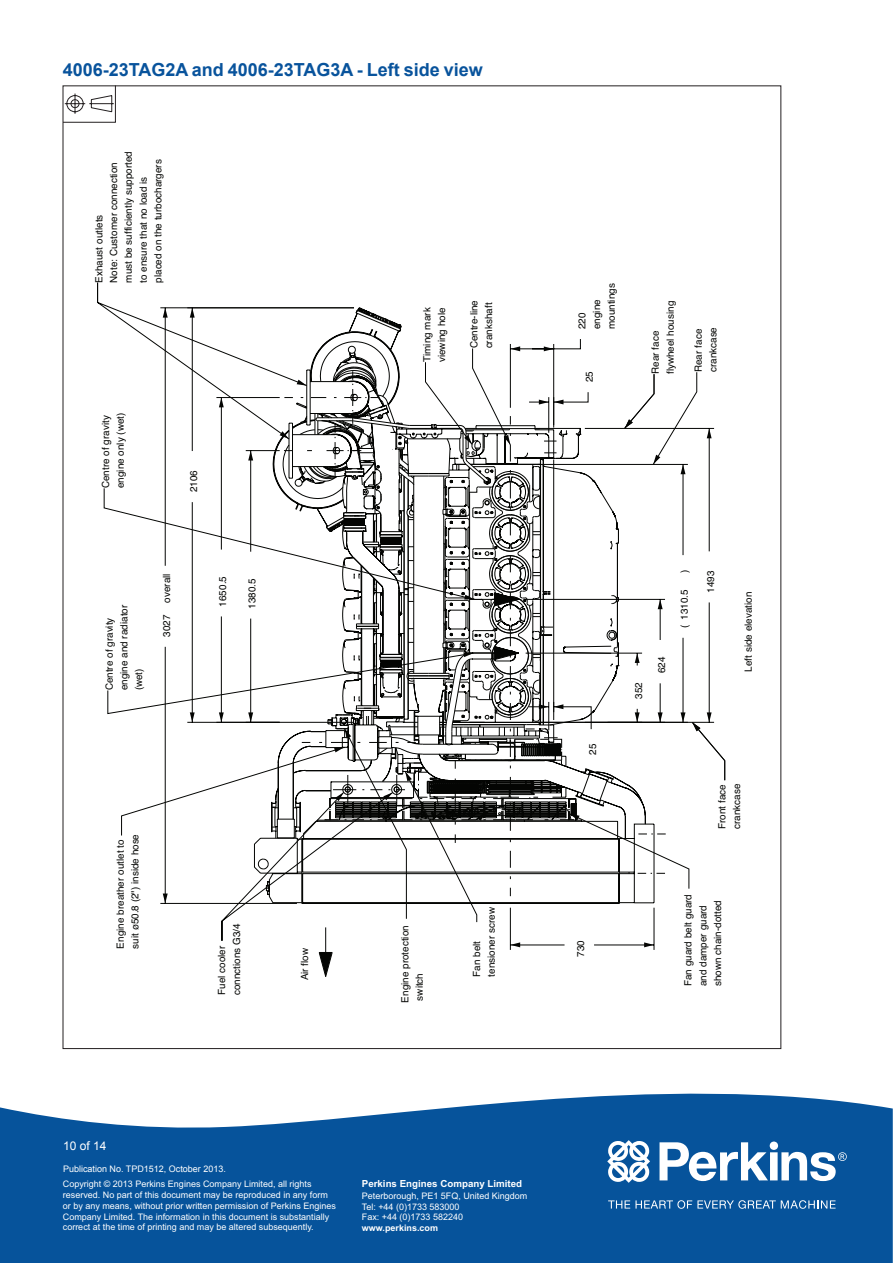
<style>
.page{position:relative;width:893px;height:1263px;background:#fff}
.page>*{position:absolute;margin:0;border:0;box-sizing:border-box;transform-origin:0 0}
.t1{font:700 18px "Arial";color:#08539c}
.t2{font:12px "Arial";color:#fff}
.t3{font:9.9px/14.7px "Helvetica";color:#040503}
.t4{font:700 9.75px "Arial";color:#fff}
.t5{font:9px/10.8px "Arial";color:#fff}
.t6{font:700 9px "Arial";color:#fff}
</style>
<div class="page">
<svg style="left:0;top:1093px;width:893px;height:170px;background:#1f64a5"></svg>
<svg style="left:608px;top:1200px;width:227px;height:9px;background:#4981b5"></svg>
<svg style="left:607px;top:1140px;width:43px;height:43px"></svg>
<svg style="left:659px;top:1141px;width:188px;height:40px"></svg>
<svg style="left:511px;top:942px;width:9px;height:5px"></svg>
<svg style="left:644px;top:942px;width:10px;height:5px"></svg>
<hr style="left:510px;top:908px;width:1px;height:42px;background:#040503">
<hr style="left:654px;top:908px;width:1px;height:42px;background:#040503">
<hr style="left:510px;top:945px;width:54px;height:1px;background:#040503">
<hr style="left:594px;top:945px;width:60px;height:1px;background:#040503">
<svg style="left:97px;top:283px;width:264px;height:226px"></svg>
<svg style="left:280px;top:308px;width:301px;height:40px"></svg>
<svg style="left:104px;top:348px;width:621px;height:593px"></svg>
<svg style="left:63px;top:85px;width:53px;height:38px"></svg>
<h1 class="t1" style="left:63px;top:59px;width:422px">4006-23TAG2A and 4006-23TAG3A - Left side view</h1>
<p class="t3" style="left:92px;top:283px;width:133px;rotate:-90deg">Exhaust outlets<br>Note: Customer connection must be sufficiently supported to ensure that no load is placed on the turbochargers</p>
<p class="t3" style="left:99px;top:488px;width:77px;rotate:-90deg">Centre of gravity engine only (wet)</p>
<p class="t3" style="left:187px;top:492px;width:24px;rotate:-90deg">2106</p>
<p class="t3" style="left:102px;top:690px;width:87px;rotate:-90deg">Centre of gravity engine and radiator (wet)</p>
<p class="t3" style="left:160px;top:603px;width:31px;rotate:-90deg">overall</p>
<p class="t3" style="left:160px;top:637px;width:24px;rotate:-90deg">3027</p>
<p class="t3" style="left:216px;top:607px;width:32px;rotate:-90deg">1650.5</p>
<p class="t3" style="left:245px;top:609px;width:32px;rotate:-90deg">1380.5</p>
<p class="t3" style="left:113px;top:949px;width:116px;rotate:-90deg">Engine breather outlet to suit ø50.8 (2") inside hose</p>
<p class="t3" style="left:215px;top:995px;width:73px;rotate:-90deg">Fuel cooler connctions G3/4</p>
<p class="t3" style="left:298px;top:980px;width:34px;rotate:-90deg">Air flow</p>
<p class="t3" style="left:420px;top:362px;width:56px;rotate:-90deg">Timing mark viewing hole</p>
<p class="t3" style="left:467px;top:348px;width:50px;rotate:-90deg">Centre-line crankshaft</p>
<p class="t3" style="left:398px;top:1003px;width:79px;line-height:14.2px;rotate:-90deg">Engine protection switch</p>
<p class="t3" style="left:470px;top:977px;width:71px;rotate:-90deg">Fan belt tensioner screw</p>
<p class="t3" style="left:590px;top:329px;width:47px;rotate:-90deg">engine mountings</p>
<p class="t3" style="left:575px;top:329px;width:18px;rotate:-90deg">220</p>
<p class="t3" style="left:582px;top:382px;width:13px;rotate:-90deg">25</p>
<p class="t3" style="left:648px;top:374px;width:75px;rotate:-90deg">Rear face flywheel housing</p>
<p class="t3" style="left:691px;top:372px;width:47px;rotate:-90deg">Rear face crankcase</p>
<p class="t3" style="left:585px;top:755px;width:12px;rotate:-90deg">25</p>
<p class="t3" style="left:574px;top:957px;width:18px;rotate:-90deg">730</p>
<p class="t3" style="left:632px;top:699px;width:18px;rotate:-90deg">352</p>
<p class="t3" style="left:654px;top:673px;width:18px;rotate:-90deg">624</p>
<p class="t3" style="left:677px;top:573px;width:5px;rotate:-90deg">)</p>
<p class="t3" style="left:677px;top:620px;width:32px;rotate:-90deg">1310.5</p>
<p class="t3" style="left:677px;top:628px;width:5px;rotate:-90deg">(</p>
<p class="t3" style="left:703px;top:593px;width:24px;rotate:-90deg">1493</p>
<p class="t3" style="left:741px;top:672px;width:82px;rotate:-90deg">Left side elevation</p>
<p class="t3" style="left:715px;top:829px;width:47px;rotate:-90deg">Front face crankcase</p>
<p class="t3" style="left:681px;top:986px;width:94px;rotate:-90deg">Fan guard belt guard and damper guard shown chain-dotted</p>
<p class="t2" style="left:63px;top:1139px;width:45px">10 of 14</p>
<p class="t5" style="left:63px;top:1163px;width:164px">Publication No. TPD1512, October 2013.</p>
<p class="t5" style="left:63px;top:1178px;width:275px">Copyright © 2013 Perkins Engines Company Limited, all rights reserved. No part of this document may be reproduced in any form or by any means, without prior written permission of Perkins Engines Company Limited. The information in this document is substantially correct at the time of printing and may be altered subsequently.</p>
<p class="t4" style="left:362px;top:1178px;width:162px">Perkins Engines Company Limited</p>
<p class="t5" style="left:362px;top:1190px;width:167px">Peterborough, PE1 5FQ, United Kingdom<br>Tel: +44 (0)1733 583000<br>Fax: +44 (0)1733 582240</p>
<p class="t6" style="left:362px;top:1222px;width:78px">www.perkins.com</p>
</div>
